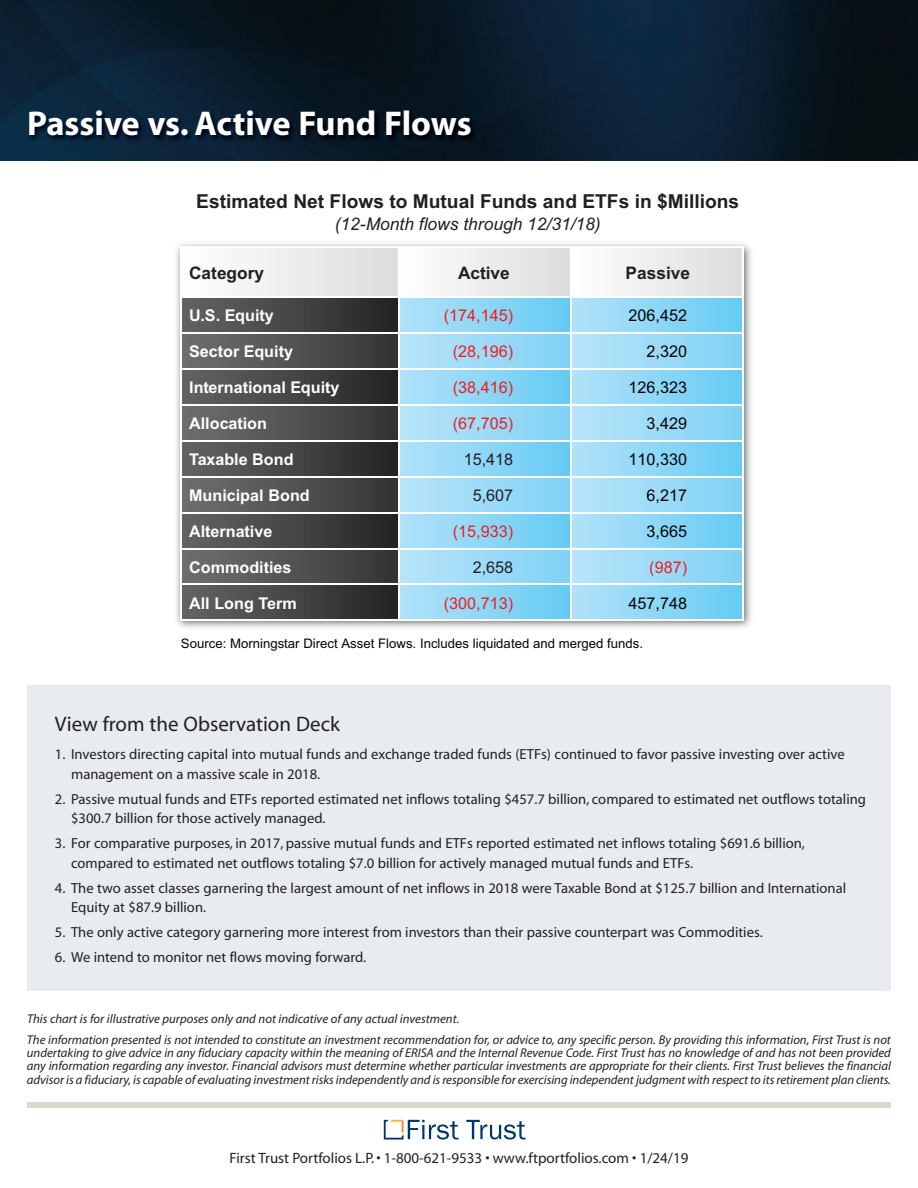
<style>
.page{position:relative;width:918px;height:1188px;background:#fff}
.page>*{position:absolute;margin:0;border:0;box-sizing:border-box;transform-origin:0 0}
.t1{font:700 34.5px "Myriad";color:#fff}
.t2{font:21px "Myriad";color:#231f20}
.t3{font:700 19.2px "Arial";color:#231f20}
.t4{font:italic 17.4px "Arial";color:#231f20}
.t5{font:700 17.25px "Arial";color:#231f20}
.t6{font:700 16.2px "Arial";color:#fff}
.t7{font:16.2px "Arial";color:#ee1d23}
.t8{font:16.2px "Arial";color:#050504}
.t9{font:16.2px "Arial";color:#231f20}
.t10{font:15px "Myriad";color:#231f20}
.t11{font:14.7px/19.5px "Myriad";color:#231f20}
.t12{font:13.2px "Arial";color:#050504}
.t13{font:italic 12.75px/13px "Myriad Pro";letter-spacing:-.005em;color:#231f20}
</style>
<div class="page">
<div style="left:27px;top:685px;width:864px;height:305px;background:#e8ecf1"></div>
<img style="left:0;top:0;width:918px;height:161px">
<svg style="left:466px;top:1120px;width:60px;height:20px"></svg>
<svg style="left:384px;top:1120px;width:75px;height:20px"></svg>
<div style="left:27px;top:1102px;width:864px;height:6px;background:#dad8ca"></div>
<img style="left:21px;top:55px;width:858px;height:99px">
<img style="left:176px;top:243px;width:575px;height:385px">
<div style="left:181px;top:247px;width:218px;height:50px;background:linear-gradient(to right,#fff,#dbdddf)"></div>
<div style="left:399px;top:247px;width:172px;height:50px;background:linear-gradient(to right,#fff,#dbdddf)"></div>
<div style="left:571px;top:247px;width:172px;height:50px;background:linear-gradient(to right,#fff,#dcdddf)"></div>
<div style="left:181px;top:297px;width:218px;height:36px;background:linear-gradient(to right,#646568,#262424)"></div>
<div style="left:399px;top:297px;width:172px;height:36px;background:linear-gradient(to right,#b2e2f9,#66cbf4)"></div>
<div style="left:571px;top:297px;width:172px;height:36px;background:linear-gradient(to right,#b3e2f9,#66cbf4)"></div>
<div style="left:181px;top:333px;width:218px;height:36px;background:linear-gradient(to right,#707073,#343435)"></div>
<div style="left:399px;top:333px;width:172px;height:36px;background:linear-gradient(to right,#b9e5f9,#7fd1f5)"></div>
<div style="left:571px;top:333px;width:172px;height:36px;background:linear-gradient(to right,#bae5f9,#7fd1f5)"></div>
<div style="left:181px;top:369px;width:218px;height:36px;background:linear-gradient(to right,#646568,#262424)"></div>
<div style="left:399px;top:369px;width:172px;height:36px;background:linear-gradient(to right,#b2e2f9,#66cbf4)"></div>
<div style="left:571px;top:369px;width:172px;height:36px;background:linear-gradient(to right,#b3e2f9,#66cbf4)"></div>
<div style="left:181px;top:405px;width:218px;height:36px;background:linear-gradient(to right,#707073,#343435)"></div>
<div style="left:399px;top:405px;width:172px;height:36px;background:linear-gradient(to right,#b9e5f9,#7fd1f5)"></div>
<div style="left:571px;top:405px;width:172px;height:36px;background:linear-gradient(to right,#bae5f9,#7fd1f5)"></div>
<div style="left:181px;top:441px;width:218px;height:36px;background:linear-gradient(to right,#646568,#262424)"></div>
<div style="left:399px;top:441px;width:172px;height:36px;background:linear-gradient(to right,#b2e2f9,#66cbf4)"></div>
<div style="left:571px;top:441px;width:172px;height:36px;background:linear-gradient(to right,#b3e2f9,#66cbf4)"></div>
<div style="left:181px;top:477px;width:218px;height:36px;background:linear-gradient(to right,#707073,#343435)"></div>
<div style="left:399px;top:477px;width:172px;height:36px;background:linear-gradient(to right,#b9e5f9,#7fd1f5)"></div>
<div style="left:571px;top:477px;width:172px;height:36px;background:linear-gradient(to right,#bae5f9,#7fd1f5)"></div>
<div style="left:181px;top:513px;width:218px;height:36px;background:linear-gradient(to right,#646568,#262424)"></div>
<div style="left:399px;top:513px;width:172px;height:36px;background:linear-gradient(to right,#b2e2f9,#66cbf4)"></div>
<div style="left:571px;top:513px;width:172px;height:36px;background:linear-gradient(to right,#b3e2f9,#66cbf4)"></div>
<div style="left:181px;top:549px;width:218px;height:35px;background:linear-gradient(to right,#707073,#343435)"></div>
<div style="left:399px;top:549px;width:172px;height:35px;background:linear-gradient(to right,#b9e5f9,#7fd1f5)"></div>
<div style="left:571px;top:549px;width:172px;height:35px;background:linear-gradient(to right,#bae5f9,#7fd1f5)"></div>
<div style="left:181px;top:584px;width:218px;height:36px;background:linear-gradient(to right,#646568,#262424)"></div>
<div style="left:399px;top:584px;width:172px;height:36px;background:linear-gradient(to right,#b2e2f9,#66cbf4)"></div>
<div style="left:571px;top:584px;width:172px;height:36px;background:linear-gradient(to right,#b3e2f9,#66cbf4)"></div>
<hr style="left:398px;top:247px;width:1px;height:374px;background:#fff">
<hr style="left:570px;top:247px;width:2px;height:374px;background:#fff">
<hr style="left:180px;top:296px;width:564px;height:1px;background:#fff">
<hr style="left:180px;top:332px;width:564px;height:1px;background:#fff">
<hr style="left:180px;top:368px;width:564px;height:1px;background:#fff">
<hr style="left:180px;top:404px;width:564px;height:1px;background:#fff">
<hr style="left:180px;top:440px;width:564px;height:1px;background:#fff">
<hr style="left:180px;top:476px;width:564px;height:1px;background:#fff">
<hr style="left:180px;top:512px;width:564px;height:1px;background:#fff">
<hr style="left:180px;top:548px;width:564px;height:1px;background:#fff">
<hr style="left:180px;top:584px;width:564px;height:1px;background:#fff">
<hr style="left:180px;top:247px;width:1px;height:374px;background:#fff">
<hr style="left:743px;top:247px;width:1px;height:374px;background:#fff">
<hr style="left:180px;top:247px;width:564px;height:1px;background:#fff">
<hr style="left:180px;top:620px;width:564px;height:1px;background:#fff">
<h1 class="t1" style="left:27px;top:110px;width:446px">Passive vs. Active Fund Flows</h1>
<h3 class="t3" style="left:196px;top:188px;width:544px">Estimated Net Flows to Mutual Funds and ETFs in $Millions</h3>
<p class="t4" style="left:335px;top:213px;width:267px">(12-Month flows through 12/31/18)</p>
<p class="t5" style="left:189px;top:261px;width:76px">Category</p>
<p class="t5" style="left:458px;top:261px;width:53px">Active</p>
<p class="t5" style="left:626px;top:261px;width:66px">Passive</p>
<p class="t6" style="left:189px;top:304px;width:86px">U.S. Equity</p>
<p class="t6" style="left:189px;top:340px;width:105px">Sector Equity</p>
<p class="t6" style="left:189px;top:376px;width:152px">International Equity</p>
<p class="t6" style="left:189px;top:412px;width:79px">Allocation</p>
<p class="t6" style="left:189px;top:448px;width:106px">Taxable Bond</p>
<p class="t6" style="left:189px;top:484px;width:122px">Municipal Bond</p>
<p class="t6" style="left:189px;top:520px;width:85px">Alternative</p>
<p class="t6" style="left:189px;top:556px;width:104px">Commodities</p>
<p class="t6" style="left:189px;top:592px;width:109px">All Long Term</p>
<p class="t12" style="left:181px;top:634px;width:464px">Source: Morningstar Direct Asset Flows. Includes liquidated and merged funds.</p>
<p class="t7" style="left:444px;top:304px;width:71px">(174,145)</p>
<p class="t7" style="left:453px;top:340px;width:62px">(28,196)</p>
<p class="t7" style="left:453px;top:376px;width:62px">(38,416)</p>
<p class="t7" style="left:453px;top:412px;width:62px">(67,705)</p>
<p class="t9" style="left:464px;top:448px;width:51px">15,418</p>
<p class="t9" style="left:473px;top:484px;width:42px">5,607</p>
<p class="t7" style="left:453px;top:520px;width:62px">(15,933)</p>
<p class="t9" style="left:473px;top:556px;width:42px">2,658</p>
<p class="t7" style="left:444px;top:592px;width:71px">(300,713)</p>
<p class="t8" style="left:629px;top:304px;width:60px">206,452</p>
<p class="t8" style="left:647px;top:340px;width:42px">2,320</p>
<p class="t8" style="left:629px;top:376px;width:60px">126,323</p>
<p class="t8" style="left:647px;top:412px;width:42px">3,429</p>
<p class="t8" style="left:629px;top:448px;width:60px">110,330</p>
<p class="t8" style="left:647px;top:484px;width:42px">6,217</p>
<p class="t8" style="left:647px;top:520px;width:42px">3,665</p>
<p class="t7" style="left:649px;top:556px;width:39px">(987)</p>
<p class="t8" style="left:629px;top:592px;width:60px">457,748</p>
<h2 class="t2" style="left:55px;top:716px;width:286px">View from the Observation Deck</h2>
<p class="t11" style="left:71px;top:746px;width:775px;text-indent:-16px">1. Investors directing capital into mutual funds and exchange traded funds (ETFs) continued to favor passive investing over active management on a massive scale in 2018.</p>
<p class="t11" style="left:71px;top:790px;width:796px;text-indent:-16px">2. Passive mutual funds and ETFs reported estimated net inflows totaling $457.7 billion, compared to estimated net outflows totaling $300.7 billion for those actively managed.</p>
<p class="t11" style="left:71px;top:835px;width:735px;text-indent:-16px">3. For comparative purposes, in 2017, passive mutual funds and ETFs reported estimated net inflows totaling $691.6 billion, compared to estimated net outflows totaling $7.0 billion for actively managed mutual funds and ETFs.</p>
<p class="t11" style="left:71px;top:879px;width:777px;text-indent:-16px">4. The two asset classes garnering the largest amount of net inflows in 2018 were Taxable Bond at $125.7 billion and International<br>Equity at $87.9 billion.</p>
<p class="t11" style="left:55px;top:924px;width:709px">5. The only active category garnering more interest from investors than their passive counterpart was Commodities.</p>
<p class="t11" style="left:55px;top:948px;width:313px">6. We intend to monitor net flows moving forward.</p>
<p class="t13" style="left:27px;top:1010px;width:865px;line-height:20.7px">This chart is for illustrative purposes only and not indicative of any actual investment.<br>The information presented is not intended to constitute an investment recommendation for, or advice to, any specific person. By providing this information, First Trust is not</p>
<p class="t13" style="left:27px;top:1048px;width:866px;text-align:justify">undertaking to give advice in any fiduciary capacity within the meaning of ERISA and the Internal Revenue Code. First Trust has no knowledge of and has not been provided any information regarding any investor. Financial advisors must determine whether particular investments are appropriate for their clients. First Trust believes the financial advisor is a fiduciary, is capable of evaluating investment risks independently and is responsible for exercising independent judgment with respect to its retirement plan clients.</p>
<p class="t10" style="left:230px;top:1152px;width:460px">First Trust Portfolios L.P.• 1-800-621-9533 • www.ftportfolios.com • 1/24/19</p>
</div>
